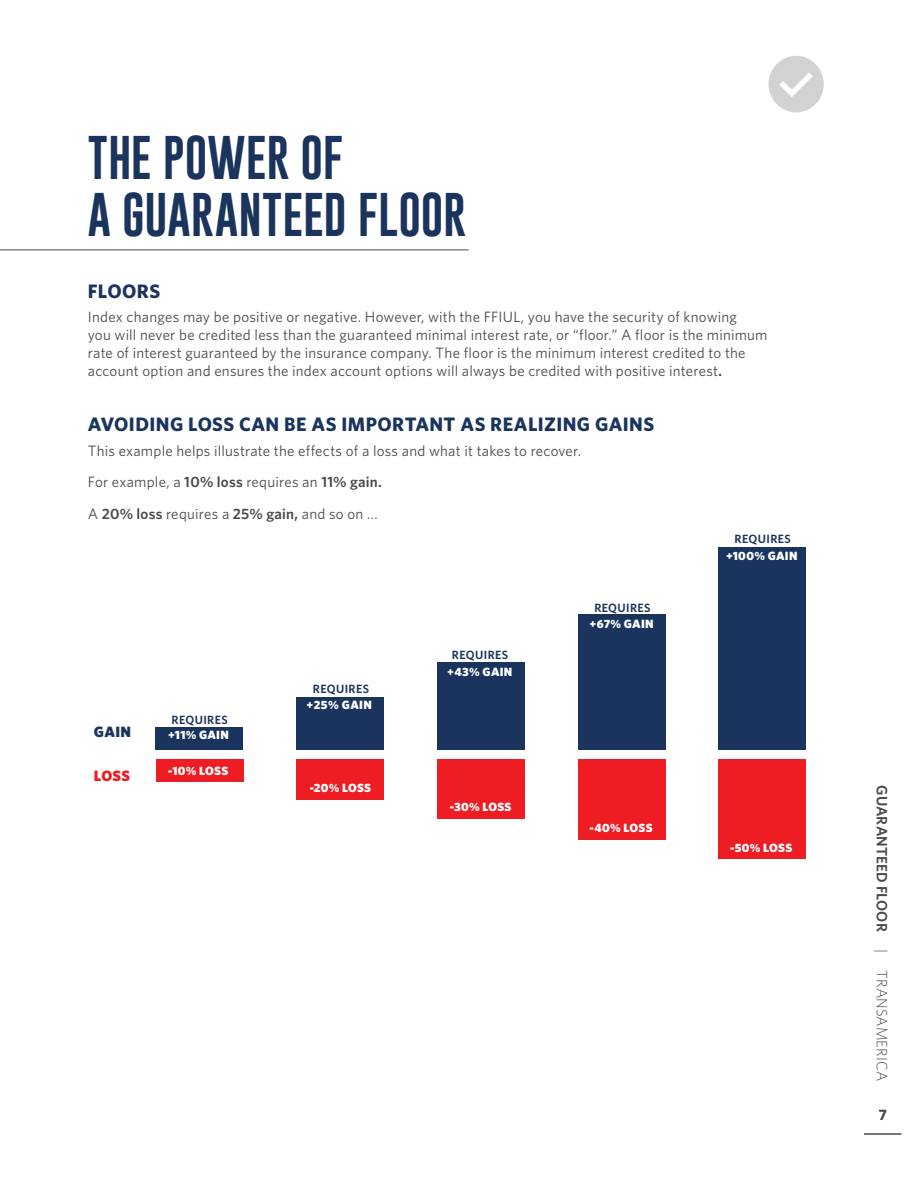
<style>
.page{position:relative;width:918px;height:1188px;background:#fff}
.page>*{position:absolute;margin:0;border:0;box-sizing:border-box;transform-origin:0 0}
.t1{font:45px/57px "Gobold";color:#1a345d}
.t2{font:700 19.5px "Whitney";letter-spacing:.02em;color:#1a345d}
.t3{font:15px/18px "Whitney";letter-spacing:.015em;color:#474a4e}
.t4{font:600 15px "Whitney";letter-spacing:.01em;color:#474a4e}
.t5{font:900 15px "Whitney";color:#1a345d}
.t6{font:900 15px "Whitney";color:#ee1d23}
.t7{font:900 12px "Whitney";letter-spacing:.025em;color:#fff}
.t8{font:600 12px "Whitney";letter-spacing:.03em;color:#1a345d}
.s1{font-weight:600}
.s2{font-weight:300}
</style>
<div class="page">
<div style="left:296px;top:697px;width:88px;height:53px;background:#1a345d"></div>
<div style="left:437px;top:662px;width:88px;height:88px;background:#1a345d"></div>
<div style="left:578px;top:615px;width:87px;height:135px;background:#1a345d"></div>
<div style="left:718px;top:547px;width:88px;height:203px;background:#1a345d"></div>
<div style="left:296px;top:759px;width:88px;height:40px;background:#ee1d23"></div>
<div style="left:578px;top:759px;width:88px;height:81px;background:#ee1d23"></div>
<div style="left:437px;top:759px;width:88px;height:59px;background:#ee1d23"></div>
<div style="left:718px;top:759px;width:88px;height:100px;background:#ee1d23"></div>
<div style="left:155px;top:727px;width:88px;height:23px;background:#1a345d"></div>
<div style="left:156px;top:759px;width:88px;height:22px;background:#ee1d23"></div>
<hr style="left:864px;top:1134px;width:37px;height:1px;background:#474a4e">
<svg style="left:769px;top:56px;width:55px;height:56px"></svg>
<hr style="left:0;top:249px;width:469px;height:1px;background:#474a4e">
<h1 class="t1" style="left:88px;top:129px;width:380px">THE POWER OF<br>A GUARANTEED FLOOR</h1>
<h2 class="t2" style="left:88px;top:278px;width:74px">FLOORS</h2>
<p class="t3" style="left:88px;top:308px;width:681px">Index changes may be positive or negative. However, with the FFIUL, you have the security of knowing<br>you will never be credited less than the guaranteed minimal interest rate, or “floor.” A floor is the minimum rate of interest guaranteed by the insurance company. The floor is the minimum interest credited to the account option and ensures the index account options will always be credited with positive interest<span class="s1">.</span></p>
<h2 class="t2" style="left:88px;top:411px;width:568px">AVOIDING LOSS CAN BE AS IMPORTANT AS REALIZING GAINS</h2>
<p class="t3" style="left:88px;top:435px;width:495px;line-height:31.5px">This example helps illustrate the effects of a loss and what it takes to recover.<br>For example, a <span class="s1">10% loss</span> requires an <span class="s1">11% gain.<br></span>A <span class="s1">20% loss</span> requires a <span class="s1">25% gain,</span> and so on ...</p>
<p class="t5" style="left:94px;top:722px;width:39px">GAIN</p>
<p class="t6" style="left:94px;top:766px;width:38px">LOSS</p>
<p class="t8" style="left:172px;top:712px;width:58px">REQUIRES</p>
<p class="t7" style="left:168px;top:727px;width:62px">+11% GAIN</p>
<p class="t7" style="left:168px;top:762px;width:62px">-10% LOSS</p>
<p class="t8" style="left:313px;top:681px;width:58px">REQUIRES</p>
<p class="t7" style="left:307px;top:697px;width:67px">+25% GAIN</p>
<p class="t7" style="left:310px;top:779px;width:63px">-20% LOSS</p>
<p class="t8" style="left:452px;top:647px;width:58px">REQUIRES</p>
<p class="t7" style="left:447px;top:663px;width:67px">+43% GAIN</p>
<p class="t7" style="left:450px;top:799px;width:63px">-30% LOSS</p>
<p class="t8" style="left:594px;top:599px;width:58px">REQUIRES</p>
<p class="t7" style="left:590px;top:616px;width:66px">+67% GAIN</p>
<p class="t8" style="left:735px;top:531px;width:58px">REQUIRES</p>
<p class="t7" style="left:726px;top:547px;width:73px">+100% GAIN</p>
<p class="t7" style="left:590px;top:820px;width:64px">-40% LOSS</p>
<p class="t7" style="left:730px;top:839px;width:64px">-50% LOSS</p>
<p class="t4" style="left:892px;top:785px;width:297px;rotate:90deg">GUARANTEED FLOOR <span class="s2">| TRANSAMERICA</span></p>
<p class="t4" style="left:879px;top:1105px;width:10px">7</p>
</div>
